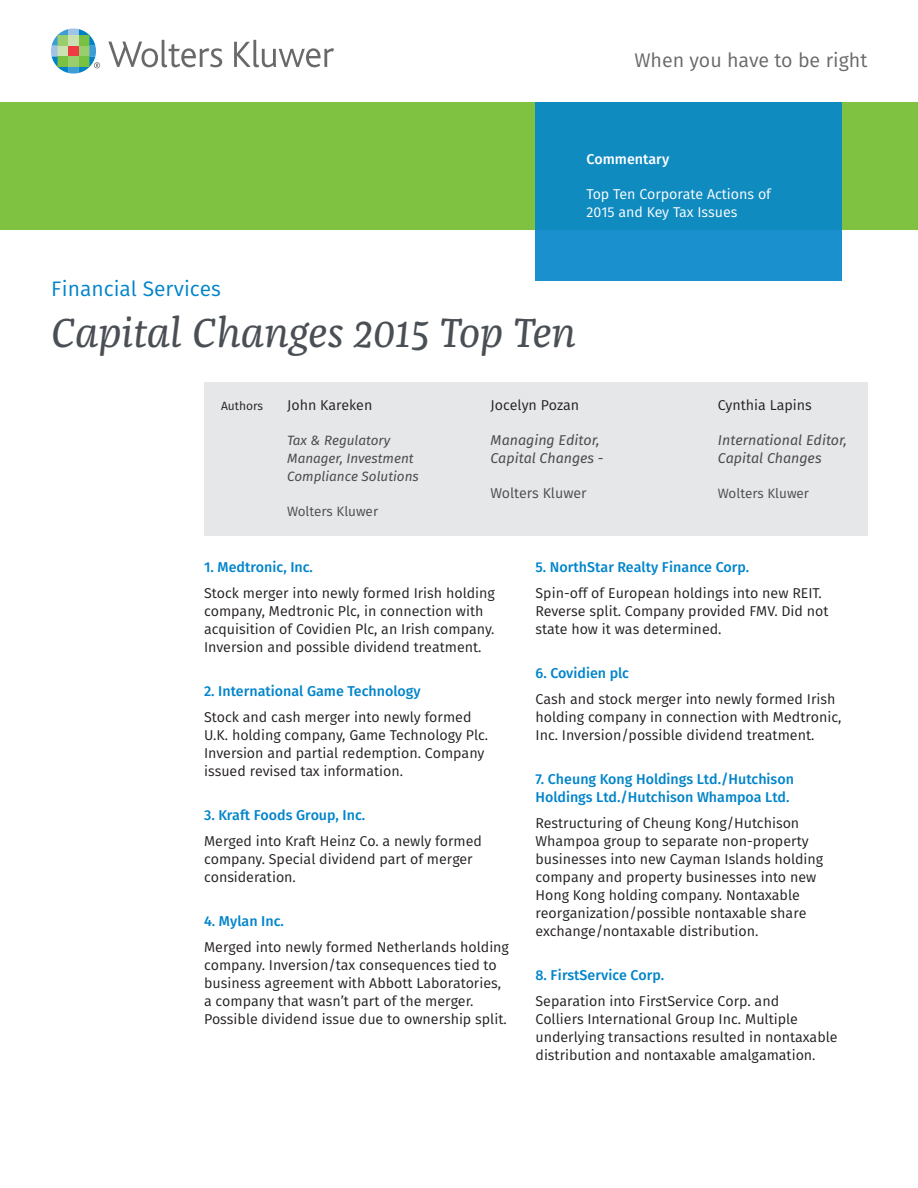
<style>
.page{position:relative;width:918px;height:1188px;background:#fff}
.page>*{position:absolute;margin:0;border:0;box-sizing:border-box;transform-origin:0 0}
.Headline{font:italic 42px "Franziska Pro";color:#4a4f55}
.Division_Name{font:21px "Fira Sans";color:#0084ca}
.t1{font:19.65px "Fira Sans";color:#69696c}
.Text{font:14.25px/18px "Fira Sans";color:#231f20}
.Subhead{font:500 14.25px/18px "Fira Sans";color:#0084ca}
.Text-2{font:italic 14.25px/18px "Fira Sans";color:#4b4c4d}
.Text-3{font:14.25px/18px "Fira Sans";color:#fff}
.Text-4{font:14.25px "Fira Sans";color:#4b4c4d}
.Text-5{font:500 14.25px "Fira Sans";color:#fff}
.Text-6{font:italic 13.5px/18px "Fira Sans";color:#4b4c4d}
.Text-7{font:13.5px "Fira Sans";color:#4b4c4d}
.Text-8{font:12px "Fira Sans";color:#231f20}
</style>
<div class="page">
<svg style="left:108px;top:40px;width:114px;height:27px"></svg>
<svg style="left:234px;top:40px;width:100px;height:27px"></svg>
<svg style="left:51px;top:28px;width:49px;height:46px"></svg>
<div style="left:0;top:102px;width:918px;height:128px;background:#7fc241"></div>
<div style="left:536px;top:102px;width:306px;height:179px;background:linear-gradient(to right,#138cc4,#138cc4)"></div>
<div style="left:204px;top:383px;width:663px;height:153px;background:#e6e7e9"></div>
<h3 class="t1" style="left:634px;top:46px;width:235px">When you have to be right</h3>
<p class="Text-5" style="left:587px;top:149px;width:84px">Commentary</p>
<p class="Text-3" style="left:587px;top:185px;width:186px">Top Ten Corporate Actions of<br>2015 and Key Tax Issues</p>
<p class="Division_Name" style="left:51px;top:274px;width:171px">Financial Services</p>
<p class="Headline" style="left:51px;top:307px;width:526px">Capital Changes 2015 Top Ten</p>
<p class="Text-8" style="left:221px;top:398px;width:44px">Authors</p>
<p class="Text" style="left:287px;top:396px;width:87px">John Kareken</p>
<p class="Text-6" style="left:287px;top:432px;width:133px">Tax &amp; Regulatory<br>Manager, Investment<br>Compliance Solutions</p>
<p class="Text-7" style="left:287px;top:502px;width:93px">Wolters Kluwer</p>
<p class="Text" style="left:491px;top:396px;width:90px">Jocelyn Pozan</p>
<p class="Text-2" style="left:491px;top:431px;width:114px">Managing Editor,<br>Capital Changes -</p>
<p class="Text-4" style="left:491px;top:483px;width:98px">Wolters Kluwer</p>
<p class="Text" style="left:718px;top:396px;width:95px">Cynthia Lapins</p>
<p class="Text-2" style="left:718px;top:431px;width:131px">International Editor,<br>Capital Changes</p>
<p class="Text-7" style="left:718px;top:484px;width:93px">Wolters Kluwer</p>
<p class="Subhead" style="left:204px;top:558px;width:110px">1. Medtronic, Inc.</p>
<p class="Text" style="left:204px;top:584px;width:292px">Stock merger into newly formed Irish holding company, Medtronic Plc, in connection with acquisition of Covidien Plc, an Irish company.<br>Inversion and possible dividend treatment.</p>
<p class="Subhead" style="left:204px;top:682px;width:218px">2. International Game Technology</p>
<p class="Text" style="left:204px;top:708px;width:286px">Stock and cash merger into newly formed U.K. holding company, Game Technology Plc.<br>Inversion and partial redemption. Company issued revised tax information.</p>
<p class="Subhead" style="left:204px;top:806px;width:163px">3. Kraft Foods Group, Inc.</p>
<p class="Text" style="left:204px;top:832px;width:280px">Merged into Kraft Heinz Co. a newly formed company. Special dividend part of merger consideration.</p>
<p class="Subhead" style="left:204px;top:912px;width:81px">4. Mylan Inc.</p>
<p class="Text" style="left:204px;top:939px;width:306px">Merged into newly formed Netherlands holding company. Inversion/tax consequences tied to business agreement with Abbott Laboratories, a company that wasn’t part of the merger.<br>Possible dividend issue due to ownership split.</p>
<p class="Subhead" style="left:536px;top:558px;width:215px">5. NorthStar Realty Finance Corp.</p>
<p class="Text" style="left:536px;top:584px;width:295px">Spin-off of European holdings into new REIT.<br>Reverse split. Company provided FMV. Did not state how it was determined.</p>
<p class="Subhead" style="left:536px;top:664px;width:95px">6. Covidien plc</p>
<p class="Text" style="left:536px;top:690px;width:307px">Cash and stock merger into newly formed Irish holding company in connection with Medtronic,<br>Inc. Inversion/possible dividend treatment.</p>
<p class="Subhead" style="left:536px;top:770px;width:260px">7. Cheung Kong Holdings Ltd./Hutchison<br>Holdings Ltd./Hutchison Whampoa Ltd.</p>
<p class="Text" style="left:536px;top:814px;width:289px">Restructuring of Cheung Kong/Hutchison Whampoa group to separate non-property businesses into new Cayman Islands holding company and property businesses into new Hong Kong holding company. Nontaxable reorganization/possible nontaxable share exchange/nontaxable distribution.</p>
<p class="Subhead" style="left:536px;top:966px;width:130px">8. FirstService Corp.</p>
<p class="Text" style="left:536px;top:993px;width:304px">Separation into FirstService Corp. and<br>Colliers International Group Inc. Multiple underlying transactions resulted in nontaxable distribution and nontaxable amalgamation.</p>
</div>
